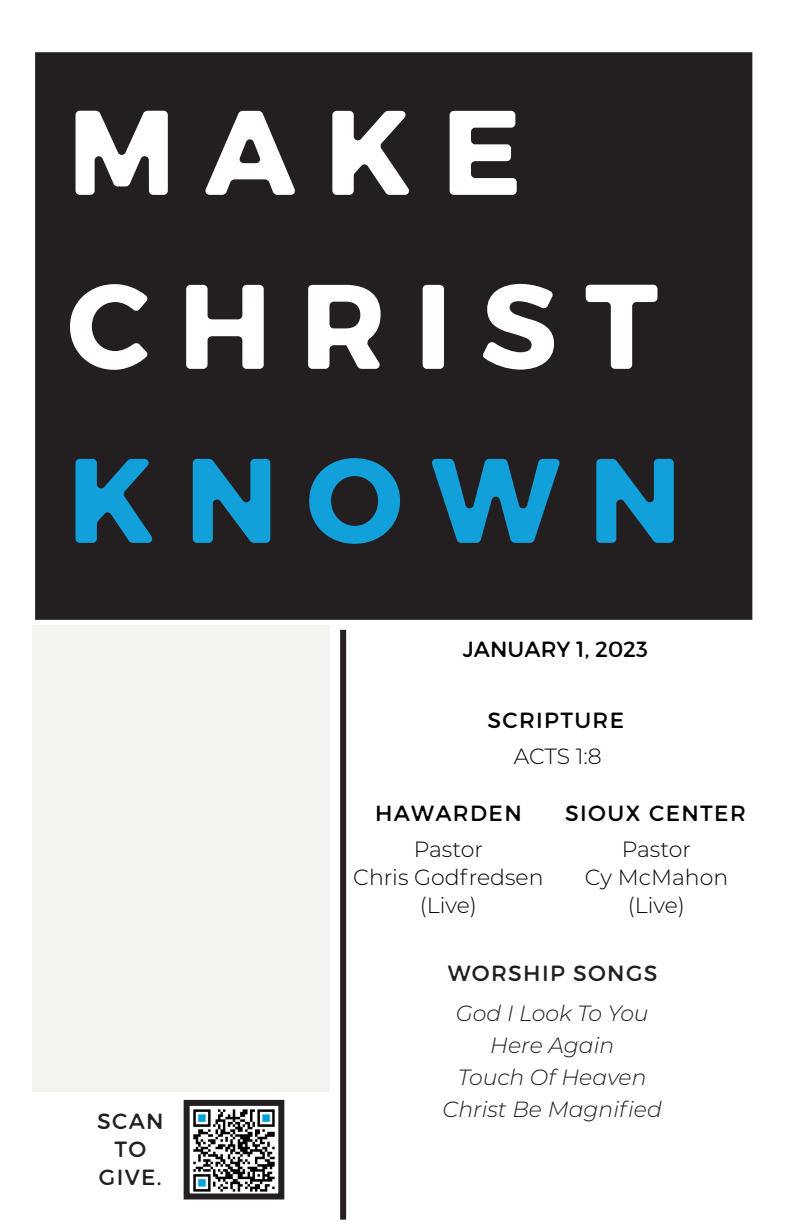
<style>
.page{position:relative;width:794px;height:1224px;background:#fff}
.page>*{position:absolute;margin:0;border:0;box-sizing:border-box;transform-origin:0 0}
.t1{font:120px "Trueno Round Bd";letter-spacing:.23em;color:#fff}
.t2{font:120px "Trueno Round Bd";letter-spacing:.23em;color:#12a0db}
.t3{font:italic 300 22px "Montserrat";color:#231f20}
.t4{font:300 22px "Montserrat";color:#040503}
.t5{font:22px/36px "Trueno Round";letter-spacing:.06em;color:#040503;text-align:center}
.t6{font:22px "Trueno Round";letter-spacing:.06em;color:#231f20}
.t7{font:22px "Trueno Round";color:#040503}
.s1{font-family:"Montserrat";font-weight:300}
</style>
<div class="page">
<div style="left:36px;top:53px;width:715px;height:566px;background:#231f20"></div>
<div style="left:32px;top:626px;width:297px;height:466px;background:#f3f3ef"></div>
<div style="left:340px;top:630px;width:6px;height:590px;background:#231f20"></div>
<img style="left:193px;top:1109px;width:82px;height:83px">
<div style="left:184px;top:1100px;width:100px;height:99px;border:6px solid #231f20"></div>
<p class="t1" style="left:67px;top:78px;width:456px">MAKE</p>
<p class="t1" style="left:67px;top:252px;width:592px">CHRIST</p>
<p class="t2" style="left:67px;top:426px;width:616px">KNOWN</p>
<p class="t7" style="left:463px;top:636px;width:187px">JANUARY 1, 2023</p>
<p class="t5" style="left:487px;top:702px;width:138px">SCRIPTURE<br><span class="s1">ACTS 1:8</span></p>
<p class="t6" style="left:97px;top:1107px;width:68px">SCAN</p>
<p class="t6" style="left:114px;top:1135px;width:33px">TO</p>
<p class="t6" style="left:99px;top:1163px;width:64px">GIVE.</p>
<p class="t5" style="left:375px;top:795px;width:148px">HAWARDEN</p>
<p class="t4" style="left:414px;top:834px;width:71px">Pastor</p>
<p class="t4" style="left:353px;top:862px;width:192px">Chris Godfredsen</p>
<p class="t4" style="left:420px;top:890px;width:59px">(Live)</p>
<p class="t5" style="left:565px;top:795px;width:182px">SIOUX CENTER</p>
<p class="t4" style="left:622px;top:834px;width:71px">Pastor</p>
<p class="t4" style="left:585px;top:862px;width:145px">Cy McMahon</p>
<p class="t4" style="left:628px;top:890px;width:59px">(Live)</p>
<p class="t6" style="left:448px;top:960px;width:211px">WORSHIP SONGS</p>
<p class="t3" style="left:456px;top:999px;width:194px">God I Look To You</p>
<p class="t3" style="left:490px;top:1031px;width:126px">Here Again</p>
<p class="t3" style="left:458px;top:1063px;width:190px">Touch Of Heaven</p>
<p class="t3" style="left:443px;top:1095px;width:221px">Christ Be Magnified</p>
</div>
